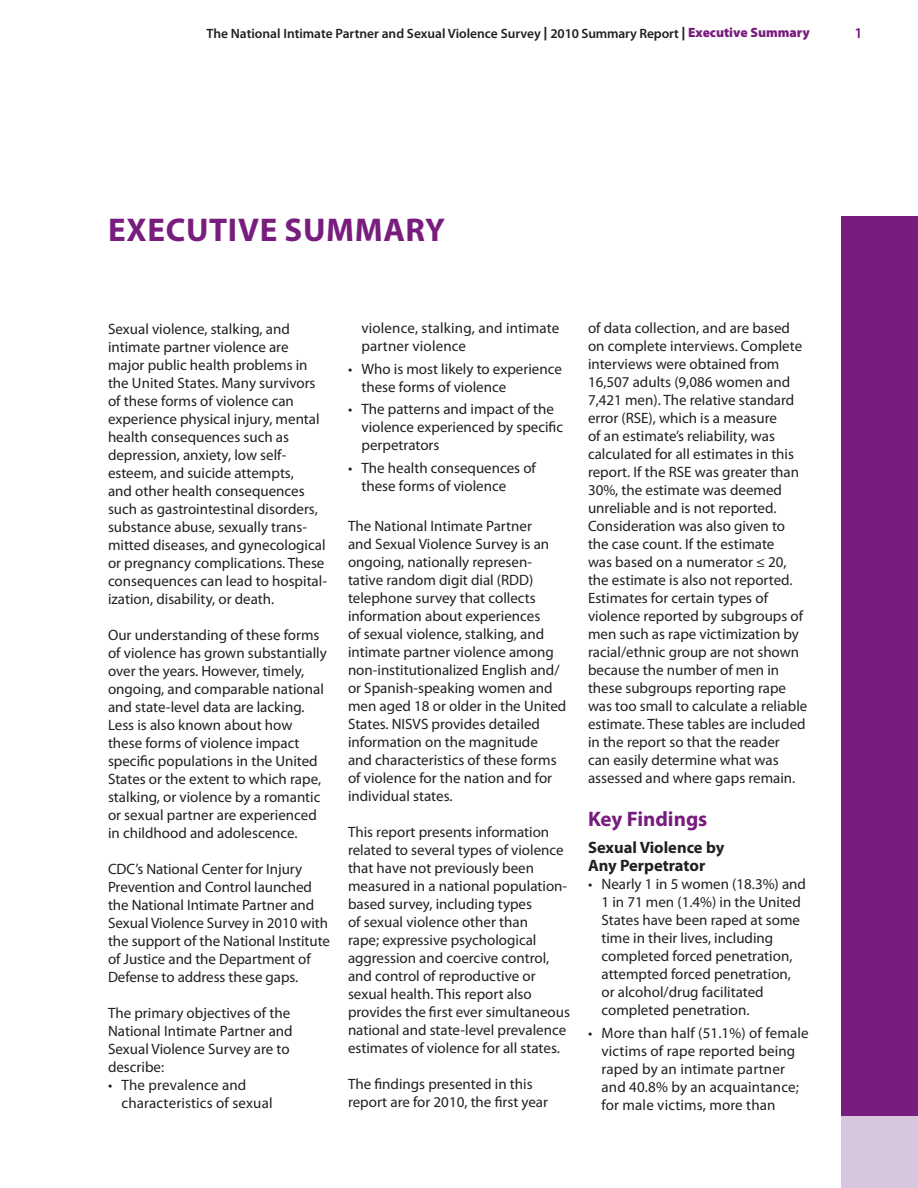
<style>
.page{position:relative;width:918px;height:1188px;background:#fff}
.page>*{position:absolute;margin:0;border:0;box-sizing:border-box;transform-origin:0 0}
.Section_Heads_-_Purp{font:700 33px "Myriad Pro";letter-spacing:.02em;color:#781d7d}
.Column_Header_14_16{font:700 21px "Myriad Pro";color:#781d7d}
.Bold_Subheads_11_12{font:700 16.5px "Myriad Pro";color:#231f20}
.body-bullets{font:15px/18px "Myriad Pro";color:#231f20}
.t1{font:600 15px "Myriad Pro";color:#781d7d}
.t2{font:600 13.5px "Myriad Pro";color:#231f20}
.s1{font-weight:900}
.s2{font-weight:900;color:#781d7d}
</style>
<div class="page">
<div style="left:842px;top:225px;width:76px;height:963px;background:#d7c6dd"></div>
<div style="left:842px;top:217px;width:76px;height:899px;background:#781d7d"></div>
<p class="t2" style="left:206px;top:25px;width:605px">The National Intimate Partner and Sexual Violence Survey <span class="s1">|</span> 2010 Summary Report <span class="s1">|</span> <span class="s2">Executive Summary</span></p>
<p class="t1" style="left:854px;top:24px;width:10px">1</p>
<p class="Section_Heads_-_Purp" style="left:108px;top:208px;width:338px">EXECUTIVE SUMMARY</p>
<p class="body-bullets" style="left:108px;top:320px;width:221px">Sexual violence, stalking, and intimate partner violence are major public health problems in the United States. Many survivors of these forms of violence can experience physical injury, mental health consequences such as depression, anxiety, low self&shy;esteem, and suicide attempts,<br>and other health consequences such as gastrointestinal disorders, substance abuse, sexually trans&shy;mitted diseases, and gynecological or pregnancy complications. These consequences can lead to hospital&shy;ization, disability, or death.</p>
<p class="body-bullets" style="left:108px;top:626px;width:220px">Our understanding of these forms of violence has grown substantially over the years. However, timely, ongoing, and comparable national and state-level data are lacking.<br>Less is also known about how these forms of violence impact specific populations in the United States or the extent to which rape, stalking, or violence by a romantic or sexual partner are experienced in childhood and adolescence.</p>
<p class="body-bullets" style="left:108px;top:860px;width:224px">CDC’s National Center for Injury Prevention and Control launched the National Intimate Partner and Sexual Violence Survey in 2010 with the support of the National Institute of Justice and the Department of Defense to address these gaps.</p>
<p class="body-bullets" style="left:108px;top:1004px;width:186px">The primary objectives of the<br>National Intimate Partner and<br>Sexual Violence Survey are to describe:</p>
<p class="body-bullets" style="left:122px;top:1076px;width:153px;text-indent:-14px">• The prevalence and characteristics of sexual</p>
<p class="body-bullets" style="left:362px;top:319px;width:200px">violence, stalking, and intimate partner violence</p>
<p class="body-bullets" style="left:362px;top:360px;width:202px;text-indent:-14px">• Who is most likely to experience these forms of violence</p>
<p class="body-bullets" style="left:362px;top:400px;width:203px;text-indent:-14px">• The patterns and impact of the violence experienced by specific perpetrators</p>
<p class="body-bullets" style="left:362px;top:459px;width:176px;text-indent:-14px">• The health consequences of these forms of violence</p>
<p class="body-bullets" style="left:348px;top:517px;width:220px">The National Intimate Partner<br>and Sexual Violence Survey is an ongoing, nationally represen&shy;tative random digit dial (RDD) telephone survey that collects information about experiences<br>of sexual violence, stalking, and intimate partner violence among non-institutionalized English and/ or Spanish-speaking women and men aged 18 or older in the United<br>States. NISVS provides detailed information on the magnitude<br>and characteristics of these forms of violence for the nation and for individual states.</p>
<p class="body-bullets" style="left:348px;top:823px;width:223px">This report presents information related to several types of violence that have not previously been measured in a national population&shy;based survey, including types<br>of sexual violence other than<br>rape; expressive psychological aggression and coercive control, and control of reproductive or sexual health. This report also provides the first ever simultaneous national and state-level prevalence estimates of violence for all states.</p>
<p class="body-bullets" style="left:348px;top:1075px;width:202px">The findings presented in this report are for 2010, the first year</p>
<p class="body-bullets" style="left:588px;top:319px;width:221px">of data collection, and are based on complete interviews. Complete interviews were obtained from<br>16,507 adults (9,086 women and<br>7,421 men). The relative standard error (RSE), which is a measure<br>of an estimate’s reliability, was calculated for all estimates in this report. If the RSE was greater than<br>30%, the estimate was deemed unreliable and is not reported.<br>Consideration was also given to the case count. If the estimate<br>was based on a numerator ≤ 20, the estimate is also not reported.<br>Estimates for certain types of violence reported by subgroups of men such as rape victimization by racial/ethnic group are not shown because the number of men in these subgroups reporting rape was too small to calculate a reliable estimate. These tables are included in the report so that the reader<br>can easily determine what was assessed and where gaps remain.</p>
<p class="Column_Header_14_16" style="left:588px;top:805px;width:121px">Key Findings</p>
<p class="Bold_Subheads_11_12" style="left:588px;top:837px;width:138px">Sexual Violence by</p>
<p class="Bold_Subheads_11_12" style="left:588px;top:855px;width:119px">Any Perpetrator</p>
<p class="body-bullets" style="left:602px;top:875px;width:206px;text-indent:-14px">• Nearly 1 in 5 women (18.3%) and<br>1 in 71 men (1.4%) in the United<br>States have been raped at some time in their lives, including completed forced penetration, attempted forced penetration, or alcohol/drug facilitated completed penetration.</p>
<p class="body-bullets" style="left:602px;top:1023px;width:209px;text-indent:-14px">• More than half (51.1%) of female victims of rape reported being raped by an intimate partner and 40.8% by an acquaintance; for male victims, more than</p>
</div>
